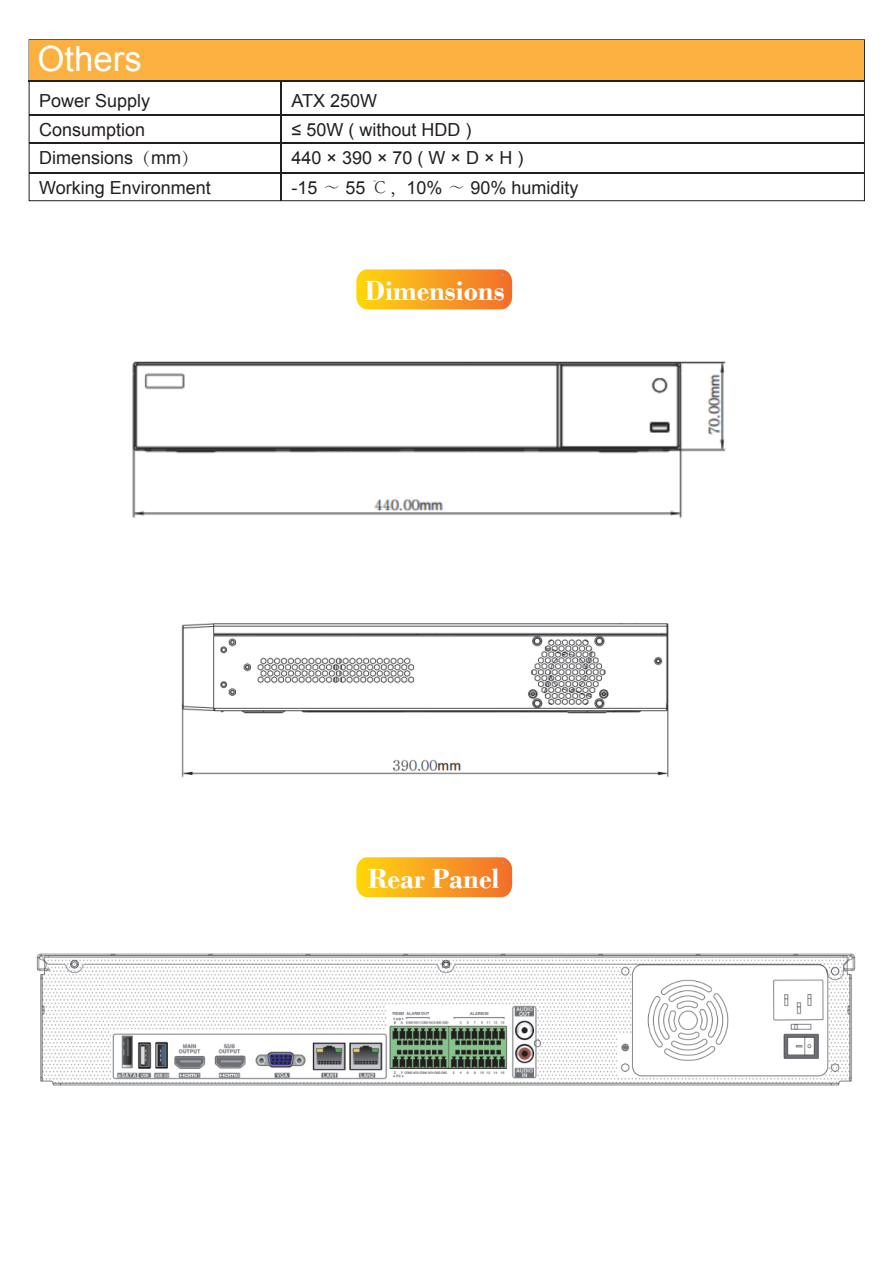
<style>
.page{position:relative;width:893px;height:1263px;background:#fff}
.page>*{position:absolute;margin:0;border:0;box-sizing:border-box;transform-origin:0 0}
.t1{font:34.8px "Arial";color:#fff}
.t2{font:700 29.1px "Bodoni";color:#fff}
.t3{font:18px "Arial";color:#231f20}
.s1{font-family:"Adobe Song Std";font-weight:300}
</style>
<div class="page">
<svg style="left:356px;top:857px;width:156px;height:40px;background:#f8a424"></svg>
<div style="left:29px;top:39px;width:836px;height:162px;border:1px solid #231f20"></div>
<div style="left:29px;top:40px;width:835px;height:41px;background:#fbb03f"></div>
<hr style="left:29px;top:81px;width:835px;height:1px;background:#231f20">
<hr style="left:29px;top:115px;width:835px;height:1px;background:#231f20">
<hr style="left:29px;top:142px;width:835px;height:1px;background:#231f20">
<hr style="left:29px;top:172px;width:835px;height:1px;background:#231f20">
<hr style="left:280px;top:82px;width:2px;height:119px;background:#231f20">
<svg style="left:356px;top:269px;width:156px;height:40px;background:#f8a424"></svg>
<img style="left:132px;top:361px;width:594px;height:158px">
<img style="left:181px;top:623px;width:488px;height:155px">
<img style="left:36px;top:953px;width:820px;height:133px">
<h1 class="t1" style="left:38px;top:36px;width:106px">Others</h1>
<p class="t3" style="left:39px;top:89px;width:113px">Power Supply</p>
<p class="t3" style="left:291px;top:89px;width:87px">ATX 250W</p>
<p class="t3" style="left:39px;top:118px;width:108px">Consumption</p>
<p class="t3" style="left:291px;top:118px;width:181px">≤ 50W ( without HDD )</p>
<p class="t3" style="left:39px;top:146px;width:162px">Dimensions<span class="s1">（</span>mm<span class="s1">）</span></p>
<p class="t3" style="left:291px;top:146px;width:234px">440 × 390 × 70 ( W × D × H )</p>
<p class="t3" style="left:39px;top:175px;width:173px">Working Environment</p>
<p class="t3" style="left:291px;top:175px;width:289px">-15 <span class="s1">～</span> 55 <span class="s1">℃，</span>10% <span class="s1">～</span> 90% humidity</p>
<h2 class="t2" style="left:365px;top:273px;width:141px">Dimensions</h2>
<h2 class="t2" style="left:368px;top:861px;width:133px">Rear Panel</h2>
</div>
